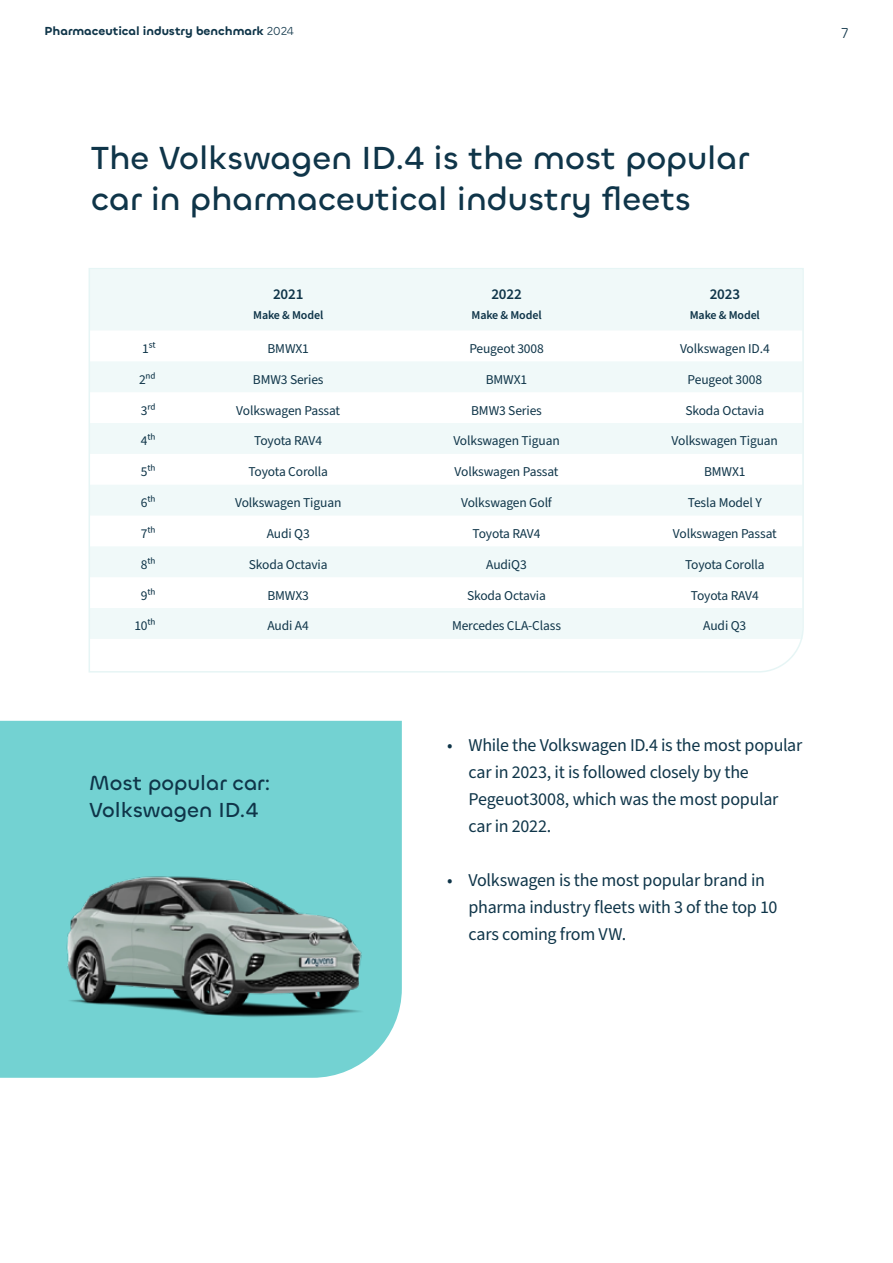
<style>
.page{position:relative;width:893px;height:1263px;background:#fff}
.page>*{position:absolute;margin:0;border:0;box-sizing:border-box;transform-origin:0 0}
.t1{font:500 33px/40.5px "Chillax";color:#0f3549}
.t2{font:500 21px/27px "Chillax";color:#0f3549}
.t3{font:18px/27px "Source Sans Pro";letter-spacing:-.015em;color:#0f3549}
.t4{font:600 15px "Source Sans Pro";letter-spacing:-.01em;color:#0f3549}
.t5{font:15px "Chillax";color:#0f3549}
.t6{font:13.5px "Source Sans Pro";letter-spacing:-.01em;color:#0f3549}
.t7{font:600 12px "Chillax";color:#0f3549}
.t8{font:600 12px "Source Sans Pro";letter-spacing:-.01em;color:#0f3549}
.s1{font-weight:400}
</style>
<div class="page">
<svg style="left:88px;top:268px;width:716px;height:405px"></svg>
<div style="left:0;top:721px;width:402px;height:357px;background:#73d2d2"></div>
<img style="left:28px;top:822px;width:374px;height:244px">
<p class="t7" style="left:45px;top:23px;width:251px">Pharmaceutical industry benchmark <span class="s1">2024</span></p>
<p class="t5" style="left:841px;top:24px;width:8px">7</p>
<h1 class="t1" style="left:91px;top:137px;width:659px">The Volkswagen ID.4 is the most popular car in pharmaceutical industry fleets</h1>
<p class="t4" style="left:273px;top:284px;width:32px">2021</p>
<p class="t4" style="left:491px;top:284px;width:32px">2022</p>
<p class="t4" style="left:710px;top:284px;width:32px">2023</p>
<p class="t8" style="left:253px;top:307px;width:72px">Make &amp; Model</p>
<p class="t8" style="left:471px;top:307px;width:72px">Make &amp; Model</p>
<p class="t8" style="left:690px;top:307px;width:72px">Make &amp; Model</p>
<p class="t6" style="left:142px;top:339px;width:15px">1st</p>
<p class="t6" style="left:268px;top:339px;width:43px">BMWX1</p>
<p class="t6" style="left:469px;top:339px;width:76px">Peugeot 3008</p>
<p class="t6" style="left:680px;top:339px;width:91px">Volkswagen ID.4</p>
<p class="t6" style="left:139px;top:370px;width:18px">2nd</p>
<p class="t6" style="left:253px;top:370px;width:72px">BMW3 Series</p>
<p class="t6" style="left:486px;top:370px;width:43px">BMWX1</p>
<p class="t6" style="left:688px;top:370px;width:76px">Peugeot 3008</p>
<p class="t6" style="left:141px;top:401px;width:16px">3rd</p>
<p class="t6" style="left:236px;top:401px;width:105px">Volkswagen Passat</p>
<p class="t6" style="left:471px;top:401px;width:72px">BMW3 Series</p>
<p class="t6" style="left:685px;top:401px;width:80px">Skoda Octavia</p>
<p class="t6" style="left:141px;top:432px;width:16px">4th</p>
<p class="t6" style="left:254px;top:432px;width:69px">Toyota RAV4</p>
<p class="t6" style="left:453px;top:432px;width:108px">Volkswagen Tiguan</p>
<p class="t6" style="left:672px;top:432px;width:108px">Volkswagen Tiguan</p>
<p class="t6" style="left:141px;top:463px;width:16px">5th</p>
<p class="t6" style="left:248px;top:463px;width:81px">Toyota Corolla</p>
<p class="t6" style="left:455px;top:463px;width:105px">Volkswagen Passat</p>
<p class="t6" style="left:704px;top:463px;width:43px">BMWX1</p>
<p class="t6" style="left:141px;top:493px;width:16px">6th</p>
<p class="t6" style="left:235px;top:493px;width:108px">Volkswagen Tiguan</p>
<p class="t6" style="left:461px;top:493px;width:92px">Volkswagen Golf</p>
<p class="t6" style="left:688px;top:493px;width:75px">Tesla Model Y</p>
<p class="t6" style="left:141px;top:524px;width:16px">7th</p>
<p class="t6" style="left:267px;top:524px;width:44px">Audi Q3</p>
<p class="t6" style="left:473px;top:524px;width:69px">Toyota RAV4</p>
<p class="t6" style="left:673px;top:524px;width:105px">Volkswagen Passat</p>
<p class="t6" style="left:141px;top:555px;width:16px">8th</p>
<p class="t6" style="left:249px;top:555px;width:80px">Skoda Octavia</p>
<p class="t6" style="left:486px;top:555px;width:42px">AudiQ3</p>
<p class="t6" style="left:685px;top:555px;width:81px">Toyota Corolla</p>
<p class="t6" style="left:141px;top:586px;width:16px">9th</p>
<p class="t6" style="left:267px;top:586px;width:43px">BMWX3</p>
<p class="t6" style="left:467px;top:586px;width:80px">Skoda Octavia</p>
<p class="t6" style="left:691px;top:586px;width:69px">Toyota RAV4</p>
<p class="t6" style="left:134px;top:617px;width:23px">10th</p>
<p class="t6" style="left:268px;top:617px;width:43px">Audi A4</p>
<p class="t6" style="left:452px;top:617px;width:111px">Mercedes CLA-Class</p>
<p class="t6" style="left:703px;top:617px;width:44px">Audi Q3</p>
<h2 class="t2" style="left:89px;top:769px;width:183px">Most popular car:<br>Volkswagen ID.4</h2>
<h3 class="t3" style="left:468px;top:732px;width:333px;text-indent:-21px">• While the Volkswagen ID.4 is the most popular car in 2023, it is followed closely by the Pegeuot3008, which was the most popular car in 2022.</h3>
<h3 class="t3" style="left:468px;top:867px;width:310px;text-indent:-21px">• Volkswagen is the most popular brand in pharma industry fleets with 3 of the top 10 cars coming from VW.</h3>
</div>
